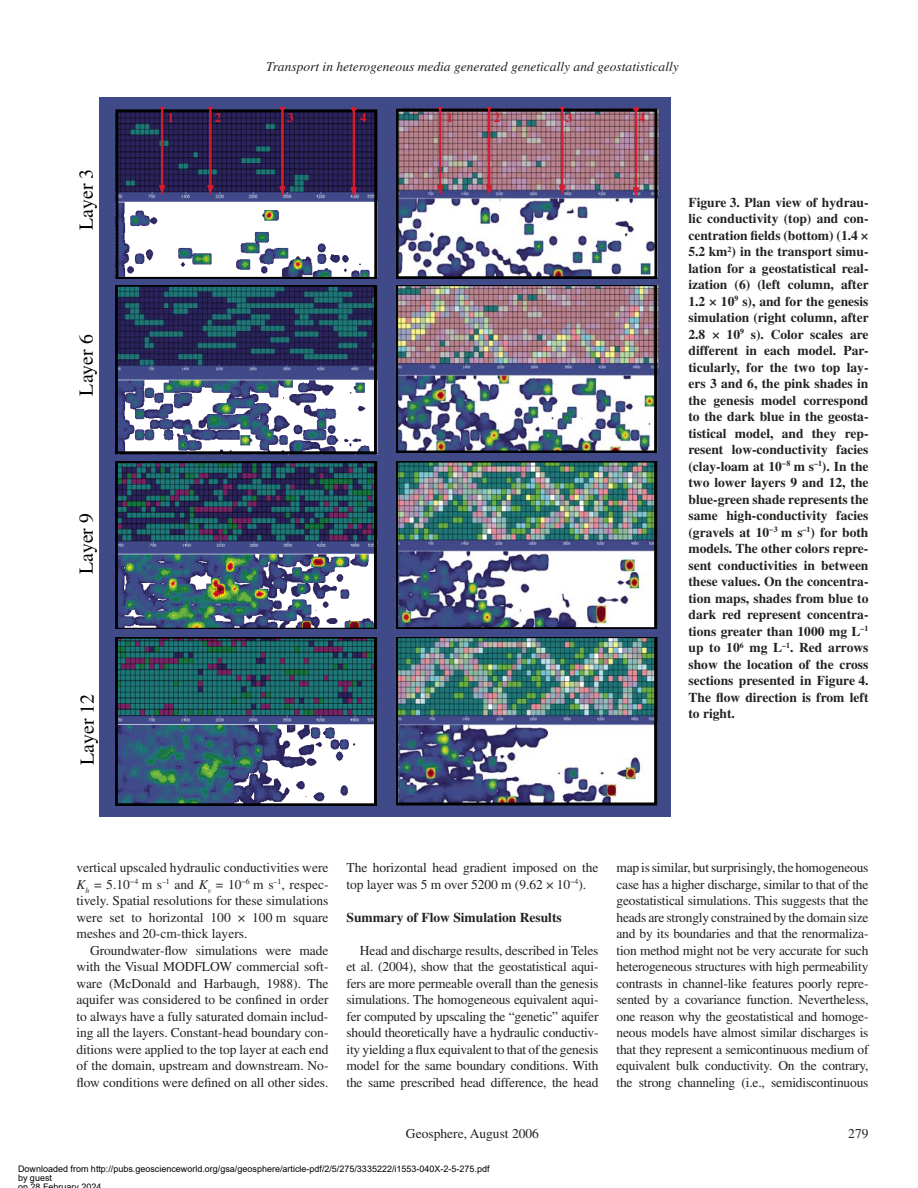
<style>
.page{position:relative;width:918px;height:1188px;background:#fff}
.page>*{position:absolute;margin:0;border:0;box-sizing:border-box;transform-origin:0 0}
.t1{font:19.8px "Times";color:#000101}
.t2{font:13.5px/16.5px "Times";letter-spacing:-.005em;color:#20231e;text-align:justify}
.t3{font:700 13.5px/16.5px "Times";color:#20231e;text-align:justify}
.t4{font:italic 13.5px "Times";color:#20231e}
.t5{font:700 13.05px "Times";color:#d71b2f}
.t6{font:9px/9px "Arial";color:#000}
.s1{font-style:italic}
</style>
<div class="page">
<img style="left:115px;top:814px;width:262px;height:2px">
<img style="left:115px;top:107px;width:544px;height:699px">
<img style="left:399px;top:285px;width:259px;height:85px">
<div style="left:395px;top:283px;width:262px;height:171px;border:3px solid #000101"></div>
<img style="left:396px;top:461px;width:263px;height:345px">
<svg style="left:159px;top:106px;width:6px;height:88px"></svg>
<svg style="left:208px;top:106px;width:5px;height:88px"></svg>
<svg style="left:280px;top:106px;width:5px;height:89px"></svg>
<svg style="left:351px;top:106px;width:6px;height:90px"></svg>
<svg style="left:437px;top:106px;width:6px;height:88px"></svg>
<svg style="left:486px;top:106px;width:6px;height:88px"></svg>
<svg style="left:559px;top:106px;width:6px;height:88px"></svg>
<svg style="left:633px;top:106px;width:6px;height:90px"></svg>
<div style="left:381px;top:105px;width:15px;height:712px;background:#414a89"></div>
<div style="left:106px;top:806px;width:555px;height:8px;background:#414a89"></div>
<div style="left:100px;top:105px;width:15px;height:712px;background:#414a89"></div>
<div style="left:660px;top:97px;width:10px;height:720px;background:#414a89"></div>
<div style="left:107px;top:629px;width:562px;height:8px;background:#414a89"></div>
<div style="left:100px;top:97px;width:561px;height:9px;background:#414a89"></div>
<div style="left:381px;top:453px;width:288px;height:8px;background:#414a89"></div>
<div style="left:107px;top:279px;width:562px;height:6px;background:#414a89"></div>
<div style="left:106px;top:455px;width:562px;height:6px;background:#414a89"></div>
<p class="t4" style="left:266px;top:62px;width:414px">Transport in heterogeneous media generated genetically and geostatistically</p>
<h1 class="t1" style="left:79px;top:230px;width:63px;rotate:-90deg">Layer 3</h1>
<h1 class="t1" style="left:79px;top:396px;width:63px;rotate:-90deg">Layer 6</h1>
<h1 class="t1" style="left:79px;top:574px;width:63px;rotate:-90deg">Layer 9</h1>
<h1 class="t1" style="left:80px;top:765px;width:73px;rotate:-90deg">Layer 12</h1>
<p class="t5" style="left:167px;top:113px;width:8px">1</p>
<p class="t5" style="left:215px;top:113px;width:8px">2</p>
<p class="t5" style="left:287px;top:113px;width:8px">3</p>
<p class="t5" style="left:360px;top:113px;width:8px">4</p>
<p class="t5" style="left:446px;top:113px;width:8px">1</p>
<p class="t5" style="left:494px;top:113px;width:8px">2</p>
<p class="t5" style="left:566px;top:113px;width:8px">3</p>
<p class="t5" style="left:639px;top:113px;width:8px">4</p>
<p class="t3" style="left:688px;top:195px;width:182px">Figure 3. Plan view of hydrau&shy;lic conductivity (top) and con&shy;centration fields (bottom) (1.4 × 5.2 km<sup>2</sup>) in the transport simu&shy;lation for a geostatistical real&shy;ization (6) (left column, after 1.2 × 10<sup>9</sup> s), and for the genesis simulation (right column, after 2.8 × 10<sup>9</sup> s). Color scales are different in each model. Par&shy;ticularly, for the two top lay&shy;ers 3 and 6, the pink shades in the genesis model correspond to the dark blue in the geosta&shy;tistical model, and they rep&shy;resent low-conductivity facies (clay-loam at 10<sup>−8</sup> m s<sup>–1</sup>). In the two lower layers 9 and 12, the blue-green shade represents the same high-conductivity facies (gravels at 10<sup>−3</sup> m s<sup>–1</sup>) for both models. The other colors repre&shy;sent conductivities in between these values. On the concentra&shy;tion maps, shades from blue to dark red represent concentra&shy;tions greater than 1000 mg L<sup>–1 </sup>up to 10<sup>6</sup> mg L<sup>–1</sup>. Red arrows show the location of the cross sections presented in Figure 4.<br>The flow direction is from left to right.</p>
<p class="t2" style="left:76px;top:861px;width:254px">vertical upscaled hydraulic conductivities were <span class="s1">K</span><sub>h</sub> = 5.10<sup>−4</sup> m s<sup>–1</sup> and <span class="s1">K</span><sub>v</sub> = 10<sup>−6</sup> m s<sup>–1</sup>, respec&shy;tively. Spatial resolutions for these simulations were set to horizontal 100 × 100 m square meshes and 20-cm-thick layers.</p>
<p class="t2" style="left:77px;top:943px;width:254px;text-indent:14px">Groundwater-flow simulations were made with the Visual MODFLOW commercial soft&shy;ware (McDonald and Harbaugh, 1988). The aquifer was considered to be confined in order to always have a fully saturated domain includ&shy;ing all the layers. Constant-head boundary con&shy;ditions were applied to the top layer at each end of the domain, upstream and downstream. No&shy;flow conditions were defined on all other sides.</p>
<p class="t2" style="left:347px;top:861px;width:253px">The horizontal head gradient imposed on the top layer was 5 m over 5200 m (9.62 × 10<sup>−4</sup>).</p>
<p class="t3" style="left:346px;top:910px;width:217px">Summary of Flow Simulation Results</p>
<p class="t2" style="left:346px;top:943px;width:254px;text-indent:14px">Head and discharge results, described in Teles et al. (2004), show that the geostatistical aqui&shy;fers are more permeable overall than the genesis simulations. The homogeneous equivalent aqui&shy;fer computed by upscaling the “genetic” aquifer should theoretically have a hydraulic conductiv&shy;ity yielding a flux equivalent to that of the genesis model for the same boundary conditions. With the same prescribed head difference, the head</p>
<p class="t2" style="left:616px;top:861px;width:254px">map is similar, but surprisingly, the homogeneous case has a higher discharge, similar to that of the geostatistical simulations. This suggests that the heads are strongly constrained by the domain size and by its boundaries and that the renormaliza&shy;tion method might not be very accurate for such heterogeneous structures with high permeability contrasts in channel-like features poorly repre&shy;sented by a covariance function. Nevertheless, one reason why the geostatistical and homoge&shy;neous models have almost similar discharges is that they represent a semicontinuous medium of equivalent bulk conductivity. On the contrary, the strong channeling (i.e., semidiscontinuous</p>
<p class="t2" style="left:406px;top:1126px;width:135px">Geosphere, August 2006</p>
<p class="t2" style="left:848px;top:1126px;width:22px">279</p>
<p class="t6" style="left:18px;top:1165px;width:473px">Downloaded from http://pubs.geoscienceworld.org/gsa/geosphere/article-pdf/2/5/275/3335222/i1553-040X-2-5-275.pdf by guest<br>on 28 Februar 2024</p>
</div>
